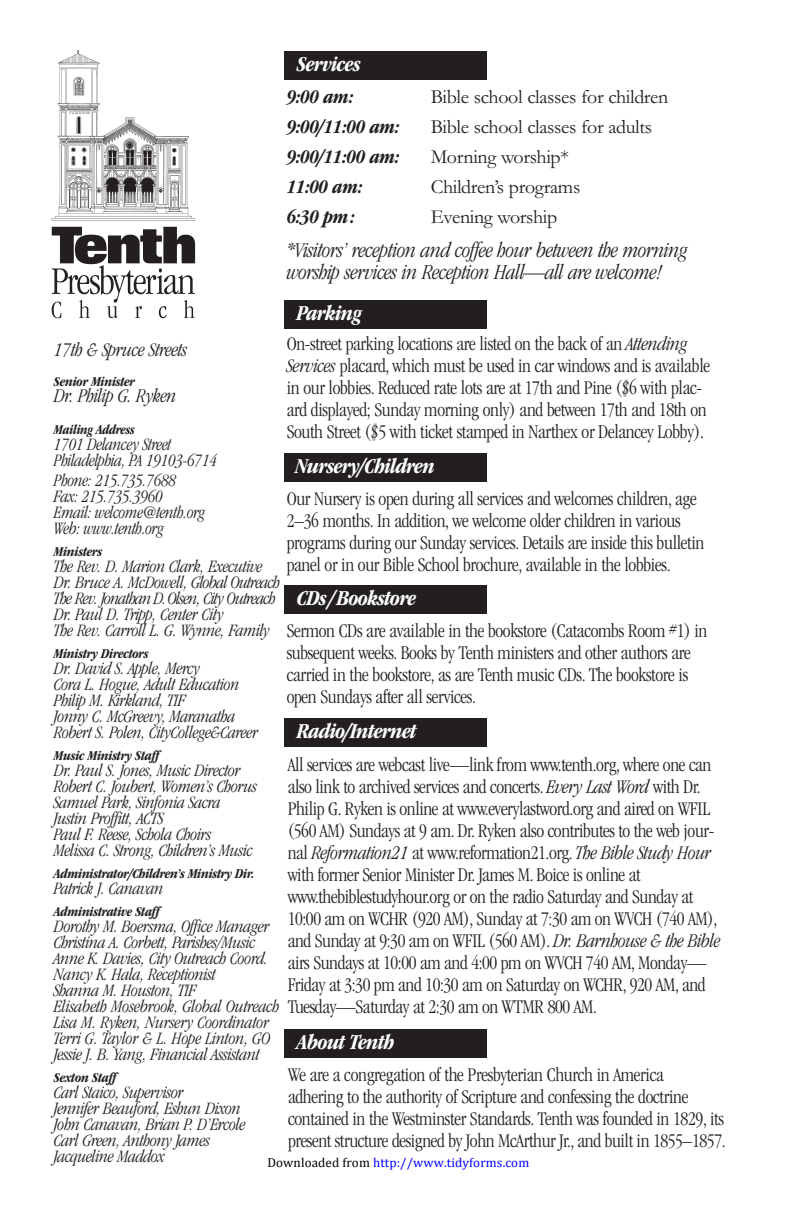
<style>
.page{position:relative;width:792px;height:1224px;background:#fff}
.page>*{position:absolute;margin:0;border:0;box-sizing:border-box;transform-origin:0 0}
.t1{font:italic 300 condensed 22px/22px "ITC Garamond Std";letter-spacing:-.02em;color:#231f20}
.t2{font:italic 700 condensed 22px "ITC Garamond Std";letter-spacing:-.03em;color:#fff}
.t3{font:300 condensed 20px/22px "ITC Garamond Std";letter-spacing:-.015em;color:#231f20}
.t4{font:20px "Garamond";letter-spacing:-.02em;color:#231f20}
.t5{font:italic 700 condensed 20px "ITC Garamond Std";letter-spacing:-.02em;color:#231f20}
.t6{font:italic 300 condensed 20px "ITC Garamond Std";letter-spacing:-.02em;color:#231f20}
.t7{font:italic 300 condensed 18px/16px "ITC Garamond Std";letter-spacing:-.02em;color:#231f20}
.t8{font:italic 300 condensed 18px/16px "ITC Garamond Std";letter-spacing:-.02em;color:#231f20;scale:.96 1}
.t9{font:italic 700 condensed 14px "ITC Garamond Std";letter-spacing:-.02em;color:#231f20}
.t10{font:italic 700 condensed 14px "ITC Garamond Std";letter-spacing:-.02em;color:#231f20;scale:.96 1}
.t11{font:13px "Cambria";letter-spacing:.01em;color:#00f}
.s1{font-style:italic}
.s2{color:#000}
</style>
<div class="page">
<div style="left:285px;top:51px;width:202px;height:28px;background:#231f20"></div>
<div style="left:285px;top:300px;width:202px;height:28px;background:#231f20"></div>
<div style="left:285px;top:454px;width:202px;height:28px;background:#231f20"></div>
<div style="left:285px;top:586px;width:202px;height:28px;background:#231f20"></div>
<img style="left:51px;top:50px;width:145px;height:269px">
<div style="left:285px;top:718px;width:202px;height:28px;background:#231f20"></div>
<div style="left:285px;top:1029px;width:202px;height:28px;background:#231f20"></div>
<p class="t2" style="left:297px;top:56px;width:65px">Services</p>
<p class="t5" style="left:287px;top:89px;width:68px">9:00 am:</p>
<p class="t4" style="left:431px;top:85px;width:239px">Bible school classes for children</p>
<p class="t5" style="left:287px;top:119px;width:115px">9:00/11:00 am:</p>
<p class="t4" style="left:431px;top:115px;width:223px">Bible school classes for adults</p>
<p class="t5" style="left:287px;top:149px;width:115px">9:00/11:00 am:</p>
<p class="t4" style="left:431px;top:145px;width:140px">Morning worship*</p>
<p class="t5" style="left:287px;top:179px;width:77px">11:00 am:</p>
<p class="t4" style="left:431px;top:175px;width:151px">Children’s programs</p>
<p class="t5" style="left:287px;top:209px;width:70px">6:30 pm:</p>
<p class="t4" style="left:431px;top:205px;width:128px">Evening worship</p>
<p class="t1" style="left:287px;top:241px;width:402px">*Visitors’ reception and coffee hour between the morning worship services in Reception Hall—all are welcome!</p>
<p class="t2" style="left:297px;top:305px;width:67px">Parking</p>
<p class="t3" style="left:287px;top:334px;width:425px">On-street parking locations are listed on the back of an <span class="s1">Attending Services</span> placard, which must be used in car windows and is available in our lobbies. Reduced rate lots are at 17th and Pine ($6 with plac&shy;ard displayed; Sunday morning only) and between 17th and 18th on South Street ($5 with ticket stamped in Narthex or Delancey Lobby).</p>
<p class="t6" style="left:54px;top:342px;width:135px">17th &amp; Spruce Streets</p>
<p class="t9" style="left:54px;top:376px;width:83px">Senior Minister</p>
<p class="t6" style="left:54px;top:388px;width:124px">Dr. Philip G. Ryken</p>
<p class="t10" style="left:54px;top:424px;width:86px">Mailing Address</p>
<p class="t8" style="left:54px;top:438px;width:171px">1701 Delancey Street<br>Philadelphia, PA 19103-6714</p>
<p class="t8" style="left:54px;top:474px;width:159px">Phone: 215.735.7688<br>Fax: 215.735.3960<br>Email: welcome@tenth.org<br>Web: www.tenth.org</p>
<p class="t9" style="left:54px;top:546px;width:50px">Ministers</p>
<p class="t7" style="left:54px;top:560px;width:228px">The Rev. D. Marion Clark, Executive Dr. Bruce A. McDowell, Global Outreach The Rev. Jonathan D.Olsen, City Outreach Dr. Paul D. Tripp, Center City<br>The Rev. Carroll L. G. Wynne, Family</p>
<p class="t9" style="left:54px;top:648px;width:96px">Ministry Directors</p>
<p class="t7" style="left:54px;top:662px;width:206px">Dr. David S. Apple, Mercy<br>Cora L. Hogue, Adult Education<br>Philip M. Kirkland, TIF<br>Jonny C. McGreevy, Maranatha<br>Robert S. Polen, CityCollege&amp;Career</p>
<p class="t9" style="left:54px;top:750px;width:107px">Music Ministry Staff</p>
<p class="t7" style="left:54px;top:764px;width:205px">Dr. Paul S. Jones, Music Director<br>Robert C. Joubert, Women’s Chorus<br>Samuel Park, Sinfonia Sacra<br>Justin Proffitt, ACTS<br>Paul F. Reese, Schola Choirs<br>Melissa C. Strong, Children’s Music</p>
<p class="t9" style="left:54px;top:868px;width:202px">Administrator/Children’s Ministry Dir.</p>
<p class="t7" style="left:54px;top:882px;width:111px">Patrick J. Canavan</p>
<p class="t9" style="left:54px;top:906px;width:107px">Administrative Staff</p>
<p class="t7" style="left:54px;top:920px;width:227px">Dorothy M. Boersma, Office Manager Christina A. Corbett, Parishes/Music Anne K. Davies, City Outreach Coord.<br>Nancy K. Hala, Receptionist<br>Shanna M. Houston, TIF<br>Elisabeth Mosebrook, Global Outreach Lisa M. Ryken, Nursery Coordinator Terri G. Taylor &amp; L. Hope Linton, GO Jessie J. B. Yang, Financial Assistant</p>
<p class="t9" style="left:54px;top:1072px;width:64px">Sexton Staff</p>
<p class="t7" style="left:54px;top:1086px;width:193px">Carl Staico, Supervisor<br>Jennifer Beauford, Eshun Dixon<br>John Canavan, Brian P. D’Ercole<br>Carl Green, Anthony James<br>Jacqueline Maddox</p>
<p class="t2" style="left:295px;top:458px;width:141px">Nursery/Children</p>
<p class="t3" style="left:287px;top:489px;width:419px">Our Nursery is open during all services and welcomes children, age 2–36 months. In addition, we welcome older children in various programs during our Sunday services. Details are inside this bulletin panel or in our Bible School brochure, available in the lobbies.</p>
<p class="t2" style="left:297px;top:590px;width:121px">CDs/Bookstore</p>
<p class="t3" style="left:287px;top:621px;width:422px">Sermon CDs are available in the bookstore (Catacombs Room #1) in subsequent weeks. Books by Tenth ministers and other authors are carried in the bookstore, as are Tenth music CDs. The bookstore is open Sundays after all services.</p>
<p class="t2" style="left:297px;top:723px;width:121px">Radio/Internet</p>
<p class="t3" style="left:288px;top:755px;width:434px">All services are webcast live—link from www.tenth.org, where one can also link to archived services and concerts. <span class="s1">Every Last Word</span> with Dr.<br>Philip G. Ryken is online at www.everylastword.org and aired on WFIL (560 AM) Sundays at 9 am. Dr. Ryken also contributes to the web jour&shy;nal <span class="s1">Reformation21</span> at www.reformation21.org. <span class="s1">The Bible Study Hour </span>with former Senior Minister Dr. James M. Boice is online at www.thebiblestudyhour.org or on the radio Saturday and Sunday at 10:00 am on WCHR (920 AM), Sunday at 7:30 am on WVCH (740 AM), and Sunday at 9:30 am on WFIL (560 AM). <span class="s1">Dr. Barnhouse &amp; the Bible </span>airs Sundays at 10:00 am and 4:00 pm on WVCH 740 AM, Monday— Friday at 3:30 pm and 10:30 am on Saturday on WCHR, 920 AM, and Tuesday—Saturday at 2:30 am on WTMR 800 AM.</p>
<p class="t2" style="left:297px;top:1034px;width:99px">About Tenth</p>
<p class="t3" style="left:288px;top:1066px;width:439px">We are a congregation of the Presbyterian Church in America<br>adhering to the authority of Scripture and confessing the doctrine contained in the Westminster Standards. Tenth was founded in 1829, its present structure designed by John McArthur Jr., and built in 1855–1857.</p>
<p class="t11" style="left:267px;top:1155px;width:263px"><span class="s2">Downloaded from</span> http://www.tidyforms.com</p>
</div>
